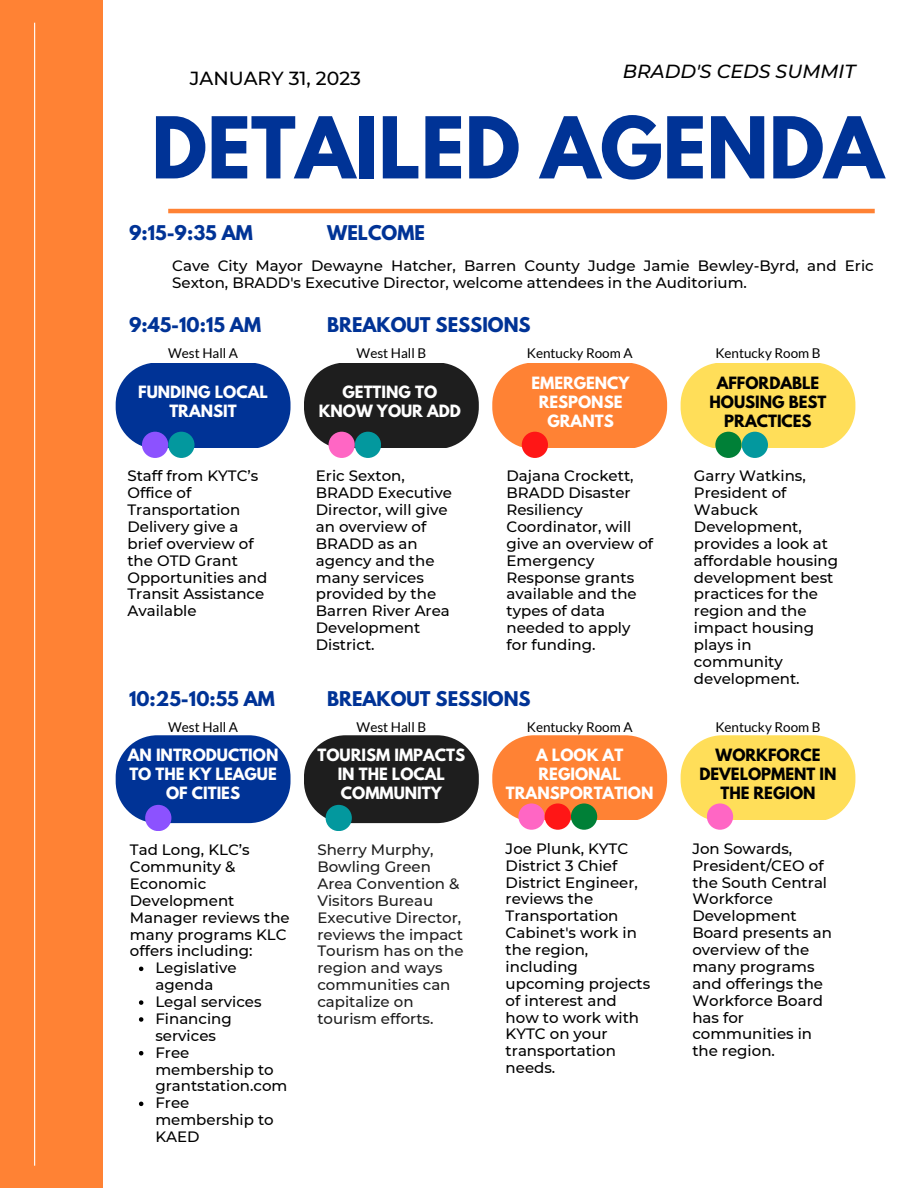
<style>
.page{position:relative;width:918px;height:1188px;background:#fff}
.page>*{position:absolute;margin:0;border:0;box-sizing:border-box;transform-origin:0 0}
.t1{font:700 75.45px "League Spartan";color:#003396}
.t2{font:italic 500 18.9px "Montserrat";color:#000}
.t3{font:500 18.9px "Montserrat";color:#000}
.t4{font:700 18px "League Spartan";color:#003396}
.t5{font:500 15px/16.8px "Montserrat";color:#000}
.t6{font:700 15px/19.2px "League Spartan";color:#fff;text-align:center}
.t7{font:500 15px/16.8px "Montserrat";color:#1e1e1e}
.t8{font:700 15px/19.2px "League Spartan";color:#000;text-align:center}
.t9{font:13.5px "Lato";color:#000}
</style>
<div class="page">
<hr style="left:168px;top:209px;width:707px;height:4px;background:#ff8234">
<div style="left:0;top:0;width:102px;height:1188px;background:#ff8234"></div>
<hr style="left:34px;top:23px;width:1px;height:1143px;background:#fff">
<svg style="left:681px;top:735px;width:174px;height:85px;background:#ffe168"></svg>
<div style="left:707px;top:803px;width:26px;height:27px;background:#ff66c4;border-radius:50%"></div>
<div style="left:304px;top:735px;width:175px;height:88px;background:#1e1e1e;border-radius:42px"></div>
<div style="left:326px;top:805px;width:26px;height:26px;background:#03989e;border-radius:50%"></div>
<svg style="left:139px;top:967px;width:4px;height:4px"></svg>
<svg style="left:139px;top:1000px;width:4px;height:5px"></svg>
<svg style="left:139px;top:1017px;width:4px;height:5px"></svg>
<svg style="left:139px;top:1051px;width:4px;height:4px"></svg>
<svg style="left:139px;top:1102px;width:4px;height:4px"></svg>
<div style="left:116px;top:735px;width:175px;height:88px;background:#003396;border-radius:42px"></div>
<div style="left:145px;top:805px;width:26px;height:26px;background:#8c52ff;border-radius:50%"></div>
<svg style="left:492px;top:363px;width:175px;height:85px;background:#ff8d47"></svg>
<div style="left:522px;top:432px;width:26px;height:26px;background:#ff1616;border-radius:50%"></div>
<svg style="left:492px;top:735px;width:175px;height:85px;background:#fe8f49"></svg>
<div style="left:518px;top:803px;width:27px;height:27px;background:#ff66c4;border-radius:50%"></div>
<div style="left:545px;top:803px;width:26px;height:27px;background:#ff1616;border-radius:50%"></div>
<div style="left:571px;top:803px;width:26px;height:27px;background:#008037;border-radius:50%"></div>
<svg style="left:116px;top:363px;width:175px;height:85px;background:#1947a0"></svg>
<div style="left:142px;top:432px;width:26px;height:26px;background:#8c52ff;border-radius:50%"></div>
<div style="left:168px;top:432px;width:27px;height:26px;background:#03989e;border-radius:50%"></div>
<svg style="left:681px;top:363px;width:174px;height:85px;background:#fee168"></svg>
<div style="left:715px;top:432px;width:27px;height:26px;background:#008037;border-radius:50%"></div>
<div style="left:742px;top:432px;width:26px;height:26px;background:#03989e;border-radius:50%"></div>
<svg style="left:304px;top:363px;width:175px;height:85px;background:#343434"></svg>
<div style="left:329px;top:432px;width:26px;height:26px;background:#ff66c4;border-radius:50%"></div>
<div style="left:355px;top:432px;width:26px;height:26px;background:#03989e;border-radius:50%"></div>
<p class="t3" style="left:190px;top:67px;width:173px">JANUARY 31, 2023</p>
<p class="t2" style="left:623px;top:59px;width:234px">BRADD'S CEDS SUMMIT</p>
<h1 class="t1" style="left:151px;top:111px;width:734px">DETAILED AGENDA</h1>
<p class="t4" style="left:129px;top:224px;width:125px">9:15-9:35 AM</p>
<p class="t4" style="left:327px;top:224px;width:99px">WELCOME</p>
<p class="t5" style="left:172px;top:257px;width:703px">Cave City Mayor Dewayne Hatcher, Barren County Judge Jamie Bewley-Byrd, and Eric<br>Sexton, BRADD's Executive Director, welcome attendees in the Auditorium.</p>
<p class="t4" style="left:129px;top:316px;width:133px">9:45-10:15 AM</p>
<p class="t4" style="left:327px;top:316px;width:205px">BREAKOUT SESSIONS</p>
<p class="t9" style="left:168px;top:344px;width:72px">West Hall A</p>
<p class="t6" style="left:138px;top:384px;width:131px">FUNDING LOCAL<br>TRANSIT</p>
<p class="t5" style="left:127px;top:468px;width:141px">Staff from KYTC’s<br>Office of<br>Transportation<br>Delivery give a brief overview of the OTD Grant<br>Opportunities and<br>Transit Assistance<br>Available</p>
<p class="t9" style="left:357px;top:344px;width:71px">West Hall B</p>
<p class="t6" style="left:319px;top:384px;width:144px">GETTING TO<br>KNOW YOUR ADD</p>
<p class="t5" style="left:316px;top:468px;width:138px">Eric Sexton,<br>BRADD Executive<br>Director, will give an overview of<br>BRADD as an agency and the many services provided by the<br>Barren River Area<br>Development<br>District.</p>
<p class="t9" style="left:527px;top:344px;width:107px">Kentucky Room A</p>
<p class="t6" style="left:532px;top:375px;width:100px">EMERGENCY<br>RESPONSE<br>GRANTS</p>
<p class="t5" style="left:507px;top:468px;width:148px">Dajana Crockett,<br>BRADD Disaster<br>Resiliency<br>Coordinator, will give an overview of<br>Emergency<br>Response grants available and the types of data needed to apply for funding.</p>
<p class="t4" style="left:129px;top:690px;width:147px">10:25-10:55 AM</p>
<p class="t4" style="left:327px;top:690px;width:205px">BREAKOUT SESSIONS</p>
<p class="t9" style="left:168px;top:719px;width:72px">West Hall A</p>
<p class="t6" style="left:128px;top:747px;width:152px">AN INTRODUCTION<br>TO THE KY LEAGUE<br>OF CITIES</p>
<p class="t5" style="left:130px;top:841px;width:161px">Tad Long, KLC’s<br>Community &amp;<br>Economic<br>Development<br>Manager reviews the many programs KLC offers including:</p>
<p class="t5" style="left:155px;top:960px;width:134px">Legislative agenda<br>Legal services<br>Financing services<br>Free membership to grantstation.com<br>Free membership to<br>KAED</p>
<p class="t9" style="left:357px;top:719px;width:71px">West Hall B</p>
<p class="t6" style="left:318px;top:747px;width:149px">TOURISM IMPACTS<br>IN THE LOCAL<br>COMMUNITY</p>
<p class="t7" style="left:317px;top:841px;width:148px">Sherry Murphy,<br>Bowling Green<br>Area Convention &amp;<br>Visitors Bureau<br>Executive Director, reviews the impact<br>Tourism has on the region and ways communities can capitalize on tourism efforts.</p>
<p class="t9" style="left:527px;top:719px;width:107px">Kentucky Room A</p>
<p class="t6" style="left:506px;top:747px;width:149px">A LOOK AT<br>REGIONAL<br>TRANSPORTATION</p>
<p class="t5" style="left:506px;top:840px;width:146px">Joe Plunk, KYTC<br>District 3 Chief<br>District Engineer, reviews the<br>Transportation<br>Cabinet's work in the region, including upcoming projects of interest and how to work with<br>KYTC on your transportation needs.</p>
<p class="t9" style="left:715px;top:344px;width:107px">Kentucky Room B</p>
<p class="t8" style="left:709px;top:375px;width:119px">AFFORDABLE<br>HOUSING BEST<br>PRACTICES</p>
<p class="t5" style="left:694px;top:468px;width:146px">Garry Watkins,<br>President of<br>Wabuck<br>Development, provides a look at affordable housing development best practices for the region and the impact housing plays in community development.</p>
<p class="t9" style="left:715px;top:719px;width:107px">Kentucky Room B</p>
<p class="t8" style="left:699px;top:747px;width:139px">WORKFORCE<br>DEVELOPMENT IN<br>THE REGION</p>
<p class="t5" style="left:692px;top:840px;width:141px">Jon Sowards,<br>President/CEO of the South Central<br>Workforce<br>Development<br>Board presents an overview of the many programs and offerings the<br>Workforce Board has for communities in the region.</p>
</div>
